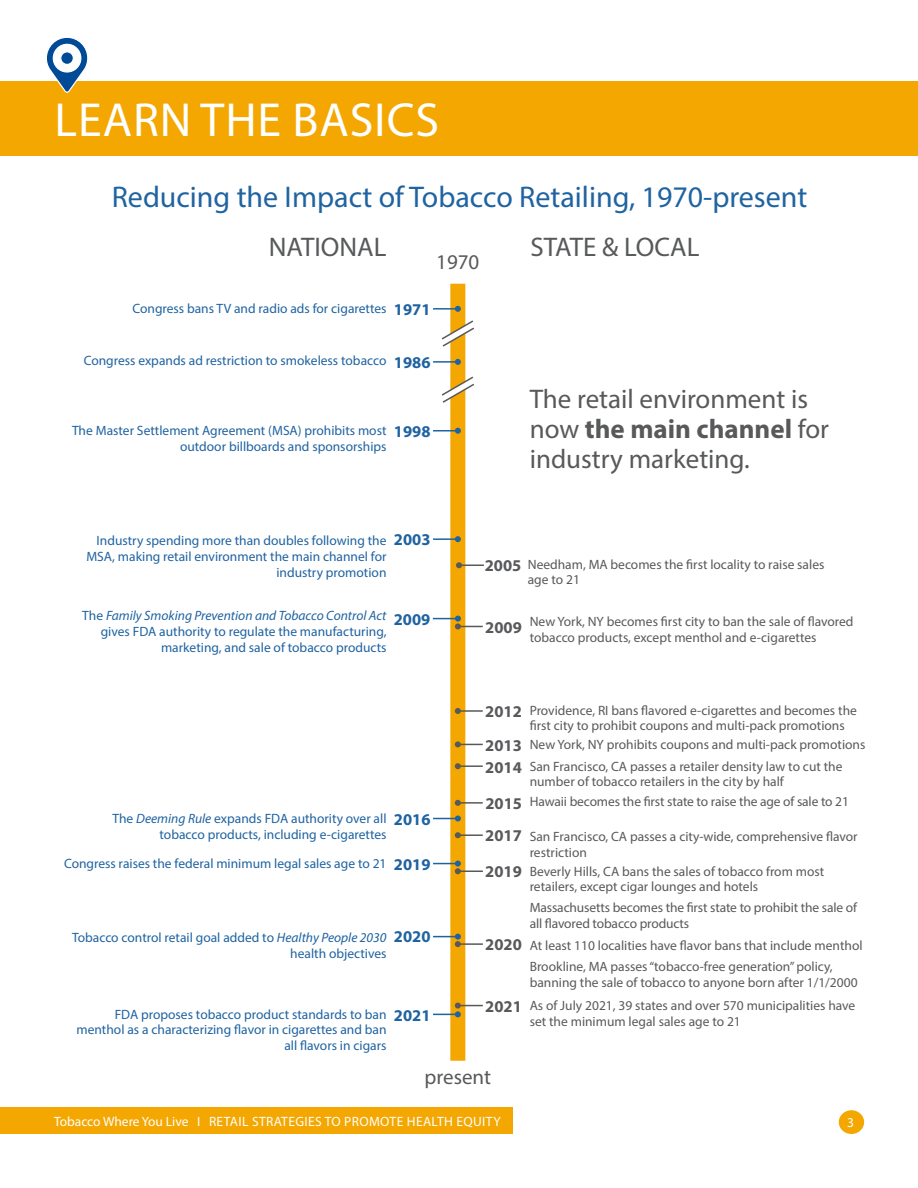
<style>
.page{position:relative;width:918px;height:1188px;background:#fff}
.page>*{position:absolute;margin:0;border:0;box-sizing:border-box;transform-origin:0 0}
.Heading_2{font:48px "Myriad Pro";letter-spacing:.02em;color:#fff}
.Heading_3{font:30px "Myriad Pro";color:#1f63a1}
.Sidebar_quote{font:27px/30px "Myriad Pro";color:#58595b}
.t1{font:21px "Myriad Pro";color:#58595b}
.Paragraph{font:700 16.5px "Myriad Pro";color:#58595b}
.Paragraph-2{font:700 16.5px "Myriad Pro";color:#1f63a1}
.Paragraph-3{font:13.5px/15.8px "Myriad Pro";color:#58595b}
.Paragraph-4{font:13.5px/16.2px "Myriad Pro";color:#1f63a1;text-align:right}
.t2{font:13.5px "Myriad Pro";letter-spacing:.025em;color:#fff}
.s1{font-weight:700}
.s2{font-style:italic}
</style>
<div class="page">
<div style="left:839px;top:1110px;width:25px;height:24px;background:#f4a700;border-radius:50%"></div>
<div style="left:0;top:1107px;width:513px;height:27px;background:#f4a700"></div>
<div style="left:0;top:81px;width:918px;height:75px;background:#f4a700"></div>
<svg style="left:47px;top:37px;width:41px;height:56px"></svg>
<div style="left:450px;top:284px;width:15px;height:777px;background:#f4a700"></div>
<hr style="left:433px;top:538px;width:25px;height:2px;background:#1f63a1">
<svg style="left:455px;top:536px;width:6px;height:6px"></svg>
<svg style="left:433px;top:428px;width:28px;height:6px"></svg>
<hr style="left:433px;top:308px;width:25px;height:2px;background:#1f63a1">
<svg style="left:455px;top:306px;width:6px;height:6px"></svg>
<svg style="left:456px;top:562px;width:28px;height:6px"></svg>
<hr style="left:433px;top:361px;width:25px;height:2px;background:#1f63a1">
<svg style="left:455px;top:359px;width:6px;height:6px"></svg>
<hr style="left:458px;top:710px;width:25px;height:2px;background:#58595b">
<svg style="left:455px;top:708px;width:6px;height:6px"></svg>
<svg style="left:455px;top:741px;width:28px;height:6px"></svg>
<hr style="left:458px;top:765px;width:25px;height:2px;background:#58595b">
<svg style="left:455px;top:763px;width:6px;height:6px"></svg>
<hr style="left:458px;top:834px;width:25px;height:2px;background:#58595b">
<svg style="left:455px;top:832px;width:6px;height:6px"></svg>
<hr style="left:458px;top:870px;width:25px;height:2px;background:#58595b">
<hr style="left:458px;top:943px;width:25px;height:2px;background:#58595b">
<svg style="left:433px;top:616px;width:50px;height:13px"></svg>
<svg style="left:433px;top:816px;width:28px;height:6px"></svg>
<svg style="left:433px;top:861px;width:28px;height:13px"></svg>
<svg style="left:433px;top:934px;width:28px;height:13px"></svg>
<svg style="left:441px;top:319px;width:33px;height:29px"></svg>
<svg style="left:441px;top:375px;width:33px;height:29px"></svg>
<hr style="left:458px;top:802px;width:25px;height:2px;background:#58595b">
<svg style="left:455px;top:800px;width:6px;height:6px"></svg>
<svg style="left:433px;top:1003px;width:50px;height:14px"></svg>
<h2 class="Heading_2" style="left:54px;top:91px;width:386px">LEARN THE BASICS</h2>
<h3 class="Heading_3" style="left:112px;top:178px;width:697px">Reducing the Impact of Tobacco Retailing, 1970-present</h3>
<p class="Sidebar_quote" style="left:269px;top:231px;width:119px">NATIONAL</p>
<h3 class="t1" style="left:436px;top:249px;width:45px">1970</h3>
<p class="Paragraph-4" style="left:132px;top:300px;width:256px">Congress bans TV and radio ads for cigarettes</p>
<p class="Paragraph-2" style="left:394px;top:299px;width:38px">1971</p>
<p class="Paragraph-4" style="left:84px;top:352px;width:304px">Congress expands ad restriction to smokeless tobacco</p>
<p class="Paragraph-2" style="left:394px;top:352px;width:38px">1986</p>
<p class="Paragraph-4" style="left:72px;top:422px;width:316px">The Master Settlement Agreement (MSA) prohibits most</p>
<p class="Paragraph-2" style="left:394px;top:421px;width:38px">1998</p>
<p class="Paragraph-4" style="left:180px;top:438px;width:208px">outdoor billboards and sponsorships</p>
<p class="Sidebar_quote" style="left:531px;top:231px;width:170px">STATE &amp; LOCAL</p>
<p class="Sidebar_quote" style="left:530px;top:383px;width:301px">The retail environment is now <span class="s1">the main channel</span> for industry marketing.</p>
<p class="Paragraph-4" style="left:97px;top:532px;width:291px">Industry spending more than doubles following the</p>
<p class="Paragraph-2" style="left:394px;top:529px;width:38px">2003</p>
<p class="Paragraph-4" style="left:86px;top:548px;width:302px">MSA, making retail environment the main channel for industry promotion</p>
<p class="Paragraph-2" style="left:394px;top:608px;width:38px">2009</p>
<p class="Paragraph-4" style="left:82px;top:607px;width:306px">The <span class="s2">Family Smoking Prevention and Tobacco Control Act </span>gives FDA authority to regulate the manufacturing, marketing, and sale of tobacco products</p>
<p class="Paragraph-4" style="left:112px;top:810px;width:276px">The <span class="s2">Deeming Rule</span> expands FDA authority over all</p>
<p class="Paragraph-2" style="left:394px;top:808px;width:38px">2016</p>
<p class="Paragraph-4" style="left:160px;top:826px;width:228px">tobacco products, including e-cigarettes</p>
<p class="Paragraph-4" style="left:64px;top:855px;width:324px">Congress raises the federal minimum legal sales age to 21</p>
<p class="Paragraph-2" style="left:394px;top:853px;width:38px">2019</p>
<p class="Paragraph-4" style="left:72px;top:930px;width:316px">Tobacco control retail goal added to <span class="s2">Healthy People 2030</span></p>
<p class="Paragraph-2" style="left:394px;top:926px;width:38px">2020</p>
<p class="Paragraph-4" style="left:290px;top:945px;width:98px">health objectives</p>
<p class="Paragraph-4" style="left:115px;top:1006px;width:273px">FDA proposes tobacco product standards to ban</p>
<p class="Paragraph-2" style="left:394px;top:1004px;width:38px">2021</p>
<p class="Paragraph-4" style="left:77px;top:1022px;width:312px;line-height:15.8px">menthol as a characterizing flavor in cigarettes and ban all flavors in cigars</p>
<p class="Paragraph" style="left:485px;top:554px;width:38px">2005</p>
<p class="Paragraph-3" style="left:528px;top:556px;width:298px">Needham, MA becomes the first locality to raise sales age to 21</p>
<p class="Paragraph" style="left:485px;top:616px;width:38px">2009</p>
<p class="Paragraph-3" style="left:530px;top:614px;width:325px">New York, NY becomes first city to ban the sale of flavored tobacco products, except menthol and e-cigarettes</p>
<p class="Paragraph" style="left:485px;top:701px;width:38px">2012</p>
<p class="Paragraph-3" style="left:530px;top:702px;width:329px">Providence, RI bans flavored e-cigarettes and becomes the first city to prohibit coupons and multi-pack promotions</p>
<p class="Paragraph" style="left:485px;top:734px;width:38px">2013</p>
<p class="Paragraph-3" style="left:530px;top:737px;width:337px">New York, NY prohibits coupons and multi-pack promotions</p>
<p class="Paragraph" style="left:485px;top:756px;width:38px">2014</p>
<p class="Paragraph-3" style="left:530px;top:758px;width:314px">San Francisco, CA passes a retailer density law to cut the number of tobacco retailers in the city by half</p>
<p class="Paragraph" style="left:485px;top:792px;width:38px">2015</p>
<p class="Paragraph-3" style="left:530px;top:794px;width:321px">Hawaii becomes the first state to raise the age of sale to 21</p>
<p class="Paragraph" style="left:485px;top:825px;width:38px">2017</p>
<p class="Paragraph-3" style="left:530px;top:828px;width:330px">San Francisco, CA passes a city-wide, comprehensive flavor restriction</p>
<p class="Paragraph" style="left:485px;top:861px;width:38px">2019</p>
<p class="Paragraph-3" style="left:530px;top:863px;width:296px">Beverly Hills, CA bans the sales of tobacco from most retailers, except cigar lounges and hotels</p>
<p class="Paragraph-3" style="left:530px;top:900px;width:329px">Massachusetts becomes the first state to prohibit the sale of all flavored tobacco products</p>
<p class="Paragraph" style="left:485px;top:934px;width:38px">2020</p>
<p class="Paragraph-3" style="left:530px;top:937px;width:334px">At least 110 localities have flavor bans that include menthol</p>
<p class="Paragraph-3" style="left:530px;top:959px;width:329px">Brookline, MA passes “tobacco-free generation” policy, banning the sale of tobacco to anyone born after 1/1/2000</p>
<p class="Paragraph" style="left:485px;top:995px;width:38px">2021</p>
<p class="Paragraph-3" style="left:530px;top:998px;width:327px">As of July 2021, 39 states and over 570 municipalities have set the minimum legal sales age to 21</p>
<h3 class="t1" style="left:425px;top:1064px;width:68px">present</h3>
<p class="t2" style="left:54px;top:1113px;width:448px">Tobacco Where You Live I RETAIL STRATEGIES TO PROMOTE HEALTH EQUITY</p>
<p class="t2" style="left:847px;top:1114px;width:8px">3</p>
</div>
